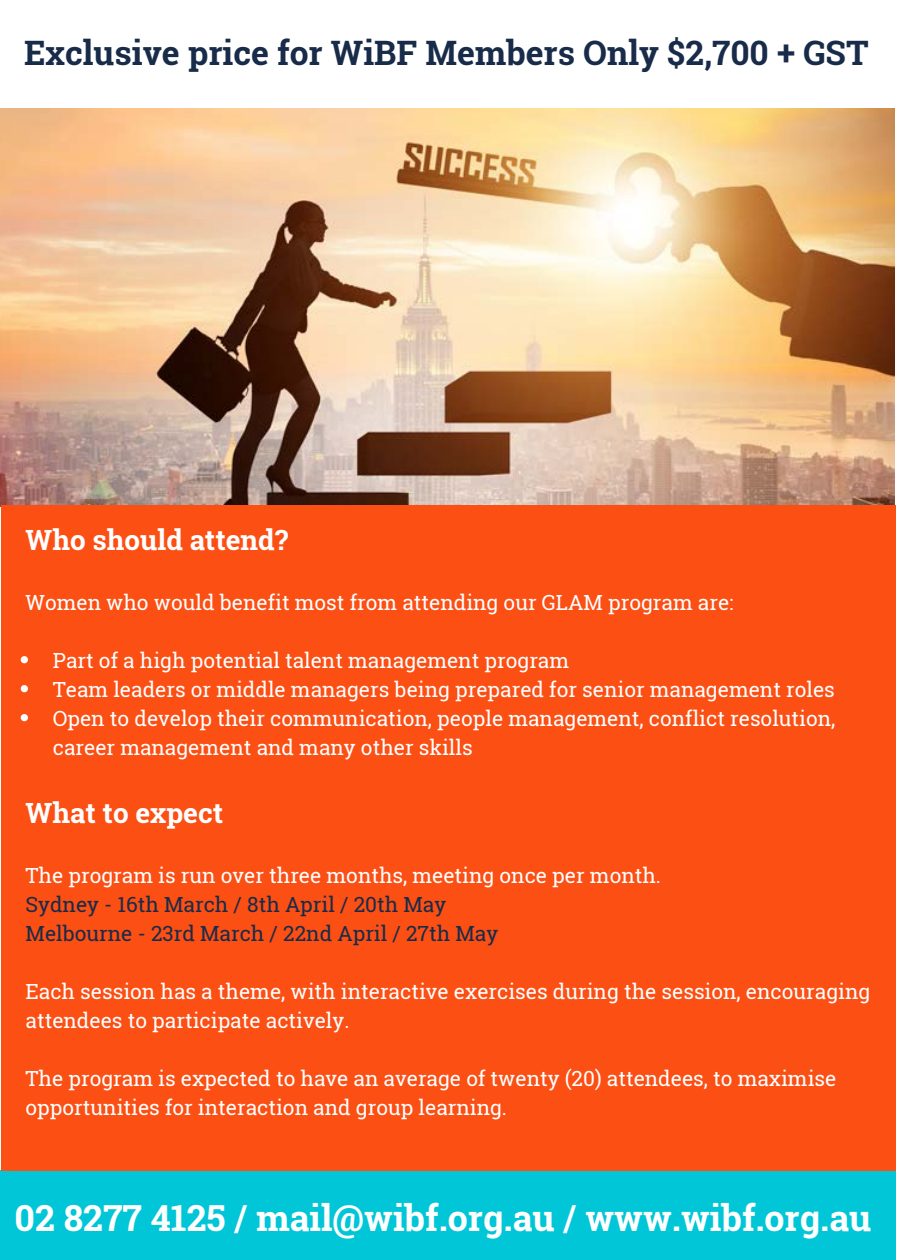
<style>
.page{position:relative;width:900px;height:1260px;background:#fff}
.page>*{position:absolute;margin:0;border:0;box-sizing:border-box;transform-origin:0 0}
.t1{font:700 36px "Roboto Slab";color:#fff}
.t2{font:700 33.75px "Roboto Slab";color:#182b49}
.t3{font:700 28px "Roboto Slab";color:#fff}
.t4{font:21px/29px "Roboto Slab";color:#fff}
.t5{font:21px/29px "Roboto Slab";color:#182b49}
</style>
<div class="page">
<div style="left:0;top:1170px;width:896px;height:90px;background:#00c6d7"></div>
<img style="left:0;top:109px;width:895px;height:397px">
<div style="left:1px;top:506px;width:895px;height:665px;background:#fb4f14"></div>
<svg style="left:21px;top:656px;width:7px;height:7px"></svg>
<svg style="left:21px;top:685px;width:7px;height:7px"></svg>
<svg style="left:21px;top:714px;width:7px;height:7px"></svg>
<h2 class="t2" style="left:24px;top:30px;width:846px">Exclusive price for WiBF Members Only $2,700 + GST</h2>
<h3 class="t3" style="left:26px;top:521px;width:264px">Who should attend?</h3>
<p class="t4" style="left:26px;top:588px;width:709px">Women who would benefit most from attending our GLAM program are:</p>
<p class="t4" style="left:53px;top:646px;width:784px">Part of a high potential talent management program<br>Team leaders or middle managers being prepared for senior management roles Open to develop their communication, people management, conflict resolution, career management and many other skills</p>
<h3 class="t3" style="left:26px;top:793px;width:199px">What to expect</h3>
<p class="t4" style="left:26px;top:860px;width:637px">The program is run over three months, meeting once per month.</p>
<p class="t5" style="left:26px;top:889px;width:474px">Sydney - 16th March / 8th April / 20th May<br>Melbourne - 23rd March / 22nd April / 27th May</p>
<p class="t4" style="left:26px;top:976px;width:846px">Each session has a theme, with interactive exercises during the session, encouraging attendees to participate actively.</p>
<p class="t4" style="left:26px;top:1063px;width:812px">The program is expected to have an average of twenty (20) attendees, to maximise opportunities for interaction and group learning.</p>
<h1 class="t1" style="left:15px;top:1193px;width:858px">02 8277 4125 / mail@wibf.org.au / www.wibf.org.au</h1>
</div>
